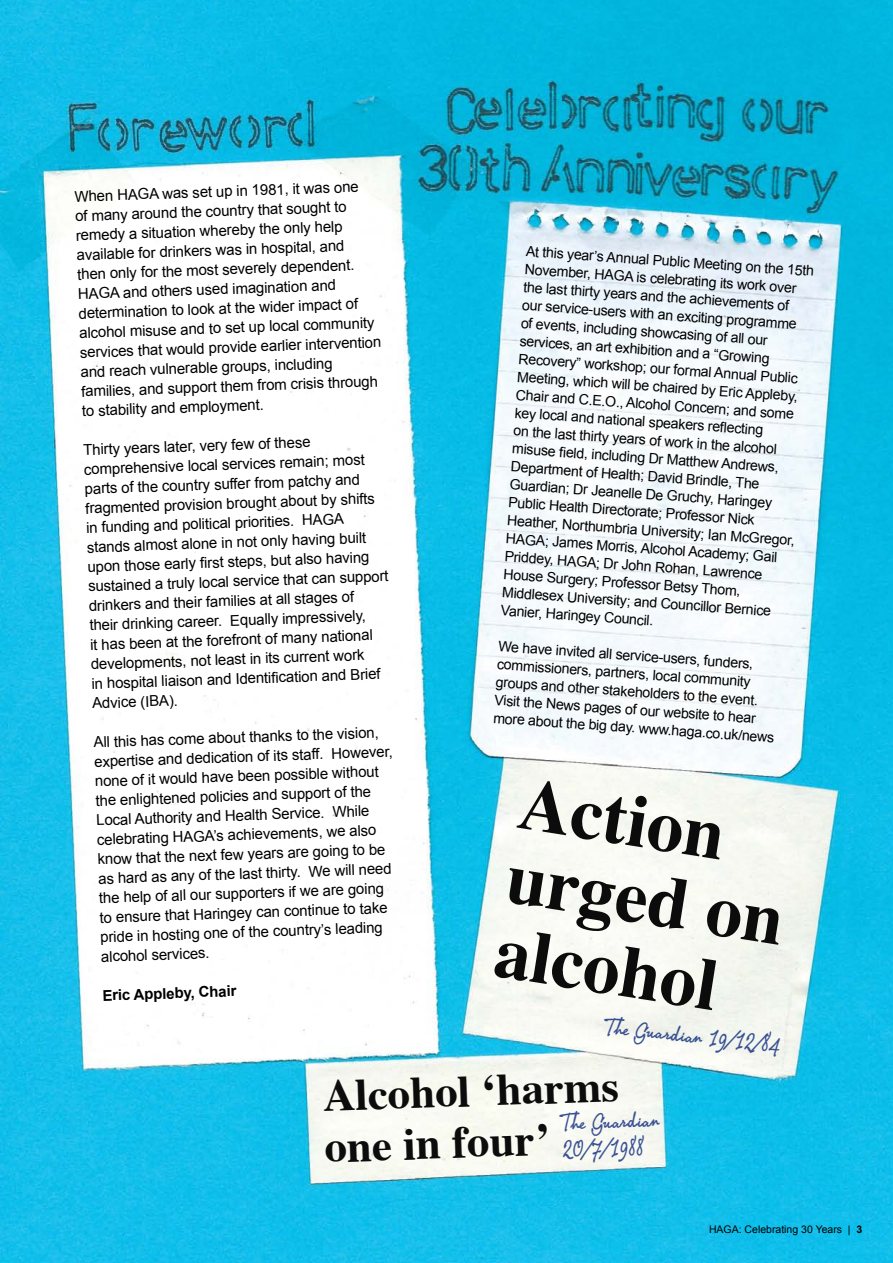
<style>
.page{position:relative;width:893px;height:1263px;background:#fff}
.page>*{position:absolute;margin:0;border:0;box-sizing:border-box;transform-origin:0 0}
.t1{font:700 73.5px/75px "Times";color:#000}
.t2{font:700 45px/51px "Times";color:#000}
.t3{font:22.5px/27px "PR8 Charade";color:#25408f}
.t4{font:15px/19.5px "Arial";color:#000}
.t5{font:700 15px "Arial";color:#000}
.t6{font:14.25px/18px "Arial";color:#000}
.t7{font:10.5px "Arial";color:#000}
.s1{font-weight:700}
</style>
<div class="page">
<img style="left:0;top:0;width:893px;height:1263px">
<p class="t4" style="left:74px;top:187px;width:303px;rotate:-2deg">When HAGA was set up in 1981, it was one<br>of many around the country that sought to remedy a situation whereby the only help available for drinkers was in hospital, and<br>then only for the most severely dependent.<br>HAGA and others used imagination and determination to look at the wider impact of alcohol misuse and to set up local community services that would provide earlier intervention and reach vulnerable groups, including families, and support them from crisis through to stability and employment.</p>
<p class="t4" style="left:83px;top:440px;width:302px;rotate:-2deg">Thirty years later, very few of these comprehensive local services remain; most parts of the country suffer from patchy and fragmented provision brought about by shifts in funding and political priorities. HAGA stands almost alone in not only having built upon those early fi rst steps, but also having sustained a truly local service that can support drinkers and their families at all stages of<br>their drinking career. Equally impressively,<br>it has been at the forefront of many national developments, not least in its current work<br>in hospital liaison and Identifi cation and Brief Advice (IBA).</p>
<p class="t4" style="left:93px;top:732px;width:300px;rotate:-2deg">All this has come about thanks to the vision, expertise and dedication of its staff. However, none of it would have been possible without the enlightened policies and support of the Local Authority and Health Service. While celebrating HAGA’s achievements, we also know that the next few years are going to be as hard as any of the last thirty. We will need the help of all our supporters if we are going to ensure that Haringey can continue to take pride in hosting one of the country’s leading alcohol services.</p>
<p class="t5" style="left:102px;top:985px;width:136px;rotate:-2deg">Eric Appleby, Chair</p>
<p class="t6" style="left:527px;top:242px;width:290px;rotate:4deg">At this year’s Annual Public Meeting on the 15th November, HAGA is celebrating its work over the last thirty years and the achievements of our service-users with an exciting programme of events, including showcasing of all our services, an art exhibition and a “Growing Recovery” workshop; our formal Annual Public Meeting, which will be chaired by Eric Appleby, Chair and C.E.O., Alcohol Concern; and some key local and national speakers refl ecting<br>on the last thirty years of work in the alcohol misuse fi eld, including Dr Matthew Andrews, Department of Health; David Brindle, The Guardian; Dr Jeanelle De Gruchy, Haringey Public Health Directorate; Professor Nick Heather, Northumbria University; Ian McGregor, HAGA; James Morris, Alcohol Academy; Gail Priddey, HAGA; Dr John Rohan, Lawrence House Surgery; Professor Betsy Thom, Middlesex University; and Councillor Bernice Vanier, Haringey Council.</p>
<p class="t6" style="left:499px;top:637px;width:283px;rotate:4deg">We have invited all service-users, funders, commissioners, partners, local community groups and other stakeholders to the event.<br>Visit the News pages of our website to hear more about the big day. www.haga.co.uk/news</p>
<h1 class="t1" style="left:526px;top:758px;width:281px;rotate:9deg">Action urged on alcohol</h1>
<h3 class="t3" style="left:606px;top:1012px;width:178px;rotate:6deg">The Guardian 19/12/84</h3>
<h2 class="t2" style="left:322px;top:1066px;width:298px;rotate:-2deg">Alcohol ‘harms one in four’</h2>
<h3 class="t3" style="left:560px;top:1109px;width:100px;rotate:-2deg">The Guardian<br>20/7/1988</h3>
<p class="t7" style="left:709px;top:1222px;width:155px">HAGA: Celebrating 30 Years | <span class="s1">3</span></p>
</div>
